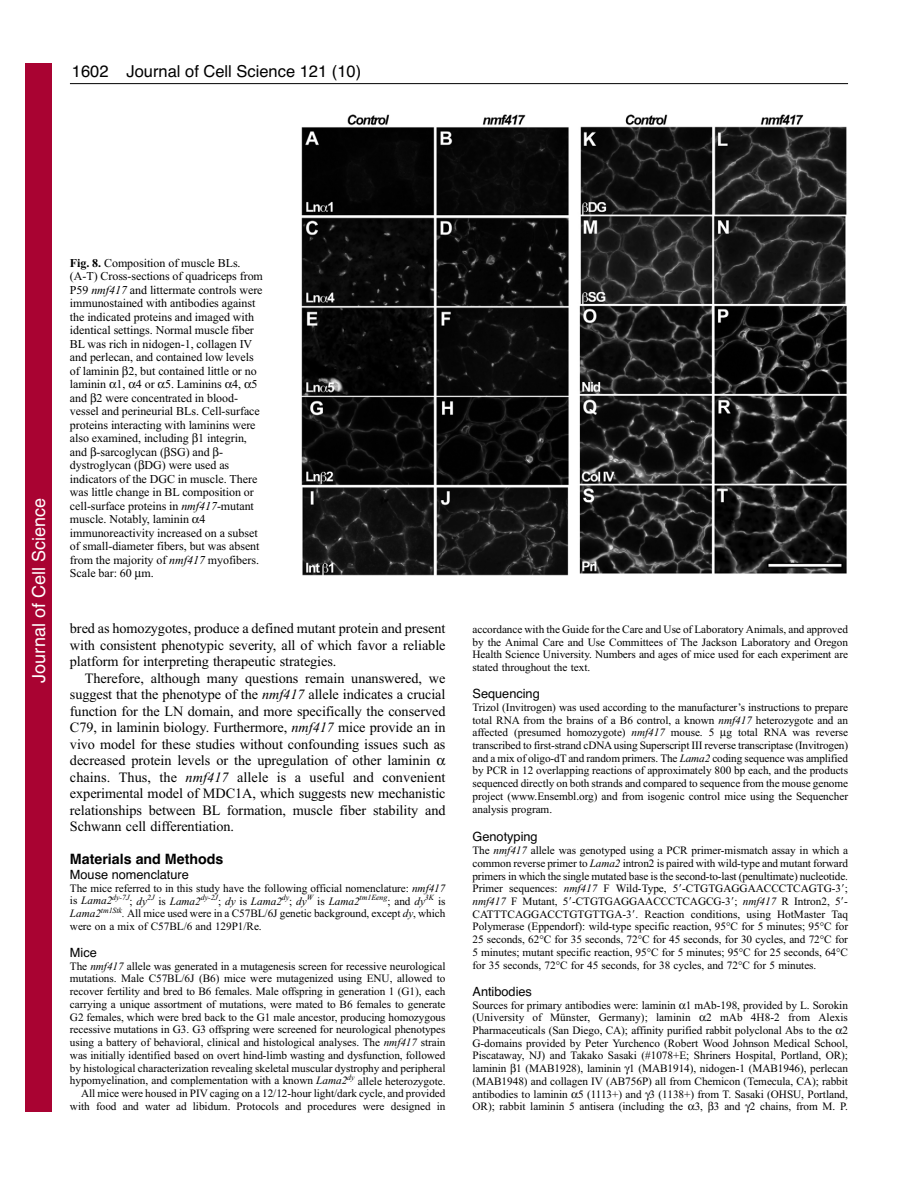
<style>
.page{position:relative;width:918px;height:1188px;background:#fff}
.page>*{position:absolute;margin:0;border:0;box-sizing:border-box;transform-origin:0 0}
.t1{font:18px "Helvetica";color:#fff}
.t2{font:16.5px "Helvetica";color:#000}
.t3{font:14.25px/16.5px "Times New Roman";letter-spacing:-.005em;color:#000;text-align:justify}
.t4{font:700 14.25px "Helvetica";color:#000}
.t5{font:12.75px "Helvetica";color:#000}
.t6{font:12px/13.5px "Times New Roman";letter-spacing:-.005em;color:#000}
.t7{font:11.25px/12.8px "Times New Roman";letter-spacing:-.005em;color:#000;text-align:justify}
.s1{font-weight:700}
.s2{font-style:italic}
.s3{font-family:"Mathematical Pi One"}
</style>
<div class="page">
<hr style="left:70px;top:83px;width:778px;height:1px;background:#000">
<img style="left:301px;top:114px;width:546px;height:462px">
<div style="left:26px;top:64px;width:26px;height:1048px;background:#a90332"></div>
<h2 class="t2" style="left:72px;top:65px;width:38px">1602</h2>
<h2 class="t2" style="left:127px;top:65px;width:236px">Journal of Cell Science 121 (10)</h2>
<h1 class="t1" style="left:28px;top:683px;width:186px;rotate:-90deg">Journal of Cell Science</h1>
<p class="t6" style="left:70px;top:257px;width:195px"><span class="s1">Fig. 8.</span> Composition of muscle BLs. (A-T) Cross-sections of quadriceps from P59 <span class="s2">nmf417</span> and littermate controls were immunostained with antibodies against the indicated proteins and imaged with identical settings. Normal muscle fiber BL was rich in nidogen-1, collagen IV and perlecan, and contained low levels of laminin 2, but contained little or no laminin 1, 4 or 5. Laminins 4, 5 and 2 were concentrated in blood&shy;vessel and perineurial BLs. Cell-surface proteins interacting with laminins were also examined, including 1 integrin, and -sarcoglycan ( SG) and - dystroglycan ( DG) were used as indicators of the DGC in muscle. There was little change in BL composition or cell-surface proteins in <span class="s2">nmf417</span>-mutant muscle. Notably, laminin 4 immunoreactivity increased on a subset of small-diameter fibers, but was absent from the majority of <span class="s2">nmf417</span> myofibers.<br>Scale bar: 60 m.</p>
<p class="t3" style="left:70px;top:621px;width:377px">bred as homozygotes, produce a defined mutant protein and present with consistent phenotypic severity, all of which favor a reliable platform for interpreting therapeutic strategies.</p>
<p class="t3" style="left:70px;top:671px;width:377px;text-align:left;text-indent:15px">Therefore, although many questions remain unanswered, we suggest that the phenotype of the <span class="s2">nmf417</span> allele indicates a crucial function for the LN domain, and more specifically the conserved C79, in laminin biology. Furthermore, <span class="s2">nmf417</span> mice provide an in vivo model for these studies without confounding issues such as decreased protein levels or the upregulation of other laminin chains. Thus, the <span class="s2">nmf417</span> allele is a useful and convenient experimental model of MDC1A, which suggests new mechanistic relationships between BL formation, muscle fiber stability and Schwann cell differentiation.</p>
<p class="t4" style="left:70px;top:854px;width:155px">Materials and Methods</p>
<p class="t5" style="left:70px;top:870px;width:120px">Mouse nomenclature</p>
<p class="t7" style="left:70px;top:883px;width:377px">The mice referred to in this study have the following official nomenclature: <span class="s2">nmf417 </span>is <span class="s2">Lama2</span><sup>dy-7J</sup>; <span class="s2">dy</span><sup>2J</sup> is <span class="s2">Lama2</span><sup>dy-2J</sup>; <span class="s2">dy</span> is <span class="s2">Lama2</span><sup>dy</sup>; <span class="s2">dy</span><sup>W</sup> is <span class="s2">Lama2</span><sup>tm1Eeng</sup>; and <span class="s2">dy</span><sup>3K</sup> is <span class="s2">Lama2</span><sup>tm1Stk</sup><span class="s2">.</span> All mice used were in a C57BL/6J genetic background, except <span class="s2">dy</span>, which were on a mix of C57BL/6 and 129P1/Re.</p>
<p class="t5" style="left:70px;top:948px;width:28px">Mice</p>
<p class="t7" style="left:70px;top:961px;width:377px;text-align:right">The <span class="s2">nmf417</span> allele was generated in a mutagenesis screen for recessive neurological mutations. Male C57BL/6J (B6) mice were mutagenized using ENU, allowed to recover fertility and bred to B6 females. Male offspring in generation 1 (G1), each carrying a unique assortment of mutations, were mated to B6 females to generate G2 females, which were bred back to the G1 male ancestor, producing homozygous recessive mutations in G3. G3 offspring were screened for neurological phenotypes using a battery of behavioral, clinical and histological analyses. The <span class="s2">nmf417</span> strain was initially identified based on overt hind-limb wasting and dysfunction, followed by histological characterization revealing skeletal muscular dystrophy and peripheral hypomyelination, and complementation with a known <span class="s2">Lama2</span><sup>dy</sup> allele heterozygote.<br>All mice were housed in PIV caging on a 12/12-hour light/dark cycle, and provided with food and water ad libidum. Protocols and procedures were designed in</p>
<p class="t7" style="left:472px;top:624px;width:377px">accordance with the Guide for the Care and Use of Laboratory Animals, and approved by the Animal Care and Use Committees of The Jackson Laboratory and Oregon Health Science University. Numbers and ages of mice used for each experiment are stated throughout the text.</p>
<p class="t5" style="left:472px;top:689px;width:69px">Sequencing</p>
<p class="t7" style="left:472px;top:702px;width:377px">Trizol (Invitrogen) was used according to the manufacturer’s instructions to prepare total RNA from the brains of a B6 control, a known <span class="s2">nmf417</span> heterozygote and an affected (presumed homozygote) <span class="s2">nmf417</span> mouse. 5 g total RNA was reverse transcribed to first-strand cDNA using Superscript III reverse transcriptase (Invitrogen) and a mix of oligo-dT and random primers. The <span class="s2">Lama2</span> coding sequence was amplified by PCR in 12 overlapping reactions of approximately 800 bp each, and the products sequenced directly on both strands and compared to sequence from the mouse genome project (www.Ensembl.org) and from isogenic control mice using the Sequencher analysis program.</p>
<p class="t5" style="left:472px;top:832px;width:67px">Genotyping</p>
<p class="t7" style="left:472px;top:845px;width:377px">The <span class="s2">nmf417</span> allele was genotyped using a PCR primer-mismatch assay in which a common reverse primer to <span class="s2">Lama2</span> intron2 is paired with wild-type and mutant forward primers in which the single mutated base is the second-to-last (penultimate) nucleotide.<br>Primer sequences: <span class="s2">nmf417</span> F Wild-Type, 5<span class="s3">-</span>-CTGTGAGGAACCCTCAGTG-3<span class="s3">-</span>; <span class="s2">nmf417</span> F Mutant, 5<span class="s3">-</span>-CTGTGAGGAACCCTCAGCG-3<span class="s3">-</span>; <span class="s2">nmf417</span> R Intron2, 5<span class="s3">-</span>- CATTTCAGGACCTGTGTTGA-3<span class="s3">-</span>. Reaction conditions, using HotMaster Taq Polymerase (Eppendorf): wild-type specific reaction, 95°C for 5 minutes; 95°C for 25 seconds, 62°C for 35 seconds, 72°C for 45 seconds, for 30 cycles, and 72°C for 5 minutes; mutant specific reaction, 95°C for 5 minutes; 95°C for 25 seconds, 64°C for 35 seconds, 72°C for 45 seconds, for 38 cycles, and 72°C for 5 minutes.</p>
<p class="t5" style="left:472px;top:987px;width:61px">Antibodies</p>
<p class="t7" style="left:472px;top:999px;width:377px">Sources for primary antibodies were: laminin 1 mAb-198, provided by L. Sorokin (University of Münster, Germany); laminin</p>
<p class="t7" style="left:472px;top:1012px;width:377px;text-indent:234px">2 mAb 4H8-2 from Alexis Pharmaceuticals (San Diego, CA); affinity purified rabbit polyclonal Abs to the 2<br>G-domains provided by Peter Yurchenco (Robert Wood Johnson Medical School, Piscataway, NJ) and Takako Sasaki (#1078+E; Shriners Hospital, Portland, OR); laminin 1 (MAB1928), laminin 1 (MAB1914), nidogen-1 (MAB1946), perlecan (MAB1948) and collagen IV (AB756P) all from Chemicon (Temecula, CA); rabbit antibodies to laminin 5 (1113+) and 3 (1138+) from T. Sasaki (OHSU, Portland, OR); rabbit laminin 5 antisera (including the 3, 3 and 2 chains, from M. P.</p>
</div>
